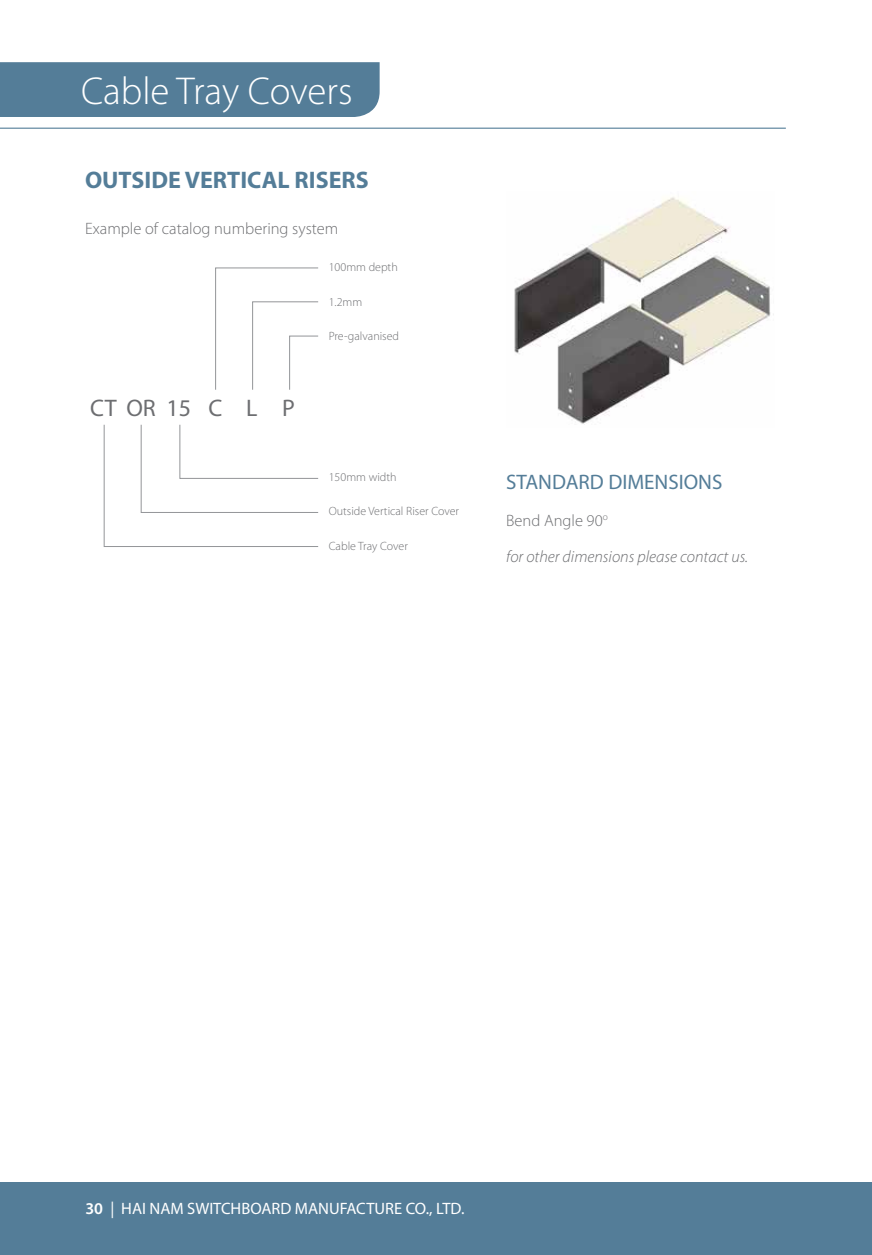
<style>
.page{position:relative;width:872px;height:1255px;background:#fff}
.page>*{position:absolute;margin:0;border:0;box-sizing:border-box;transform-origin:0 0}
.t1{font:300 39px "Myriad Pro";color:#fff}
.t2{font:700 24px "Myriad Pro";color:#547d98}
.t3{font:24px "Myriad Pro";letter-spacing:.03em;color:#6d6e71}
.t4{font:21px "Myriad Pro";color:#547d98}
.t5{font:300 16.5px "Myriad Pro";color:#6d6e71}
.t6{font:16.5px "Myriad Pro";color:#fff}
.t7{font:italic 300 16.5px "Myriad Pro";color:#6d6e71}
.t8{font:300 12px "Myriad Pro";color:#6d6e71}
.s1{font-weight:600}
</style>
<div class="page">
<div style="left:0;top:1182px;width:872px;height:72px;background:#547d98"></div>
<div style="left:0;top:62px;width:379px;height:55px;background:#547d98"></div>
<hr style="left:0;top:128px;width:786px;height:1px;background:#547d98">
<svg style="left:215px;top:267px;width:104px;height:123px"></svg>
<svg style="left:103px;top:424px;width:216px;height:123px"></svg>
<img style="left:514px;top:197px;width:260px;height:228px">
<h1 class="t1" style="left:81px;top:68px;width:273px">Cable Tray Covers</h1>
<h2 class="t2" style="left:85px;top:165px;width:285px">OUTSIDE VERTICAL RISERS</h2>
<h3 class="t5" style="left:85px;top:218px;width:255px">Example of catalog numbering system</h3>
<p class="t8" style="left:329px;top:260px;width:70px">100mm depth</p>
<p class="t8" style="left:329px;top:294px;width:35px">1.2mm</p>
<p class="t8" style="left:329px;top:329px;width:72px">Pre-galvanised</p>
<h2 class="t3" style="left:90px;top:393px;width:206px">CTOR15 C L P</h2>
<p class="t8" style="left:329px;top:469px;width:69px">150mm width</p>
<p class="t8" style="left:329px;top:504px;width:132px">Outside Vertical Riser Cover</p>
<p class="t8" style="left:329px;top:538px;width:81px">Cable Tray Cover</p>
<h3 class="t4" style="left:506px;top:469px;width:218px">STANDARD DIMENSIONS</h3>
<h3 class="t5" style="left:506px;top:510px;width:103px">Bend Angle 90<sup>o</sup></h3>
<h3 class="t7" style="left:506px;top:547px;width:244px">for other dimensions please contact us.</h3>
<h3 class="t6" style="left:85px;top:1198px;width:380px"><span class="s1">30</span> | HAI NAM SWITCHBOARD MANUFACTURE CO., LTD.</h3>
</div>
